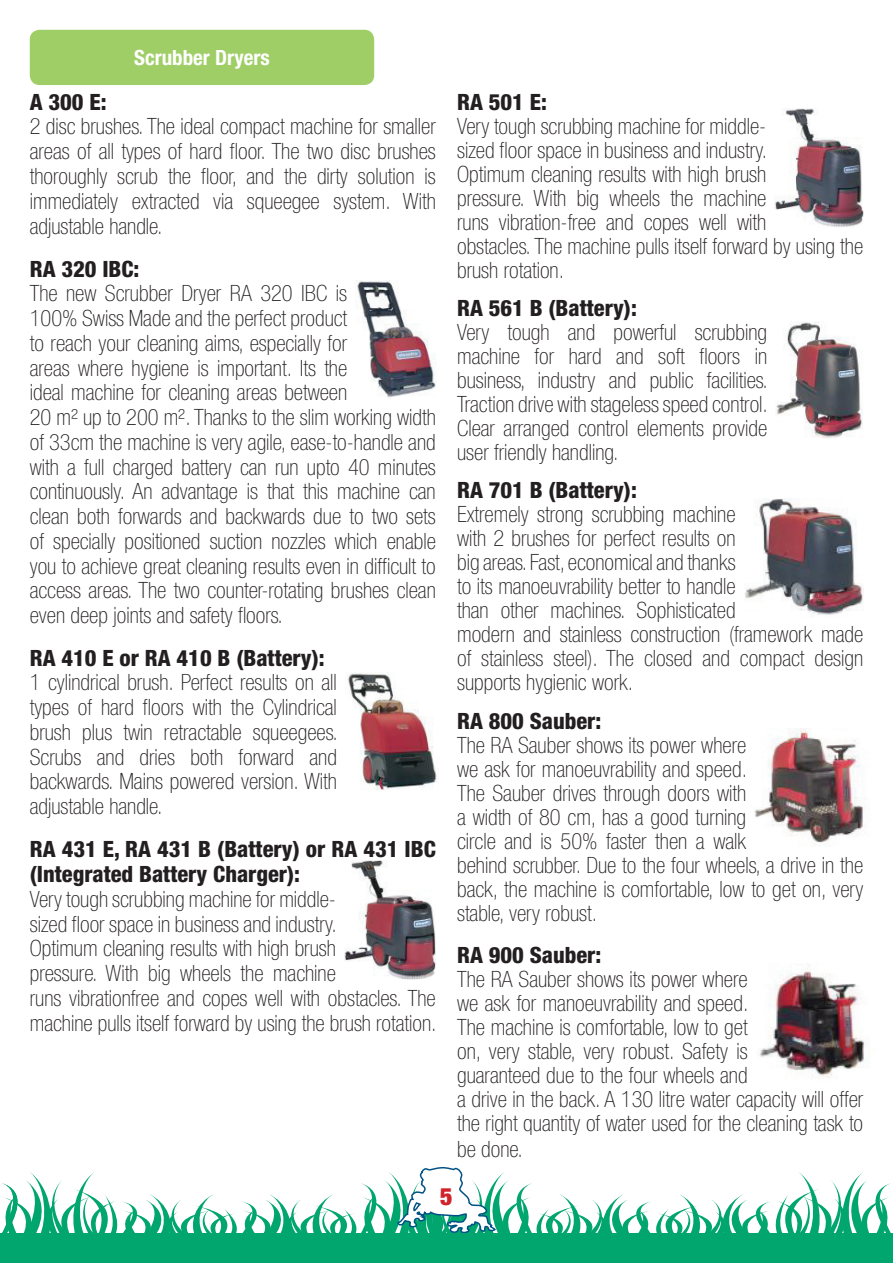
<style>
.page{position:relative;width:893px;height:1263px;background:#fff}
.page>*{position:absolute;margin:0;border:0;box-sizing:border-box;transform-origin:0 0}
.t1{font:900 condensed 24px "Helvetica Neue LT Std";color:#d1232a}
.t2{font:100 condensed 22.5px/24px "Helvetica Neue LT Std";color:#231f20}
.t3{font:800 condensed 22.5px/25.5px "Helvetica Neue LT Std";color:#231f20}
.t4{font:700 condensed 21px "Helvetica Neue LT Std";color:#fff}
</style>
<div class="page">
<svg style="left:2px;top:1167px;width:889px;height:66px"></svg>
<div style="left:0;top:1233px;width:893px;height:30px;background:#00a66e"></div>
<div style="left:30px;top:30px;width:344px;height:55px;background:#9fce66;border-radius:10px"></div>
<img style="left:357px;top:281px;width:79px;height:117px">
<img style="left:348px;top:673px;width:91px;height:117px">
<img style="left:344px;top:861px;width:92px;height:119px">
<img style="left:775px;top:109px;width:88px;height:118px">
<img style="left:776px;top:322px;width:87px;height:116px">
<img style="left:745px;top:498px;width:118px;height:117px">
<img style="left:755px;top:728px;width:110px;height:115px">
<img style="left:759px;top:963px;width:106px;height:115px">
<p class="t4" style="left:134px;top:45px;width:137px">Scrubber Dryers</p>
<p class="t3" style="left:30px;top:88px;width:78px">A 300 E:</p>
<p class="t2" style="left:30px;top:114px;width:408px;line-height:24.9px;text-align:justify">2 disc brushes. The ideal compact machine for smaller areas of all types of hard floor. The two disc brushes thoroughly scrub the floor, and the dirty solution is immediately extracted via squeegee system. With adjustable handle.</p>
<p class="t3" style="left:30px;top:255px;width:111px">RA 320 IBC:</p>
<p class="t2" style="left:30px;top:281px;width:408px;line-height:24.8px">The new Scrubber Dryer RA 320 IBC is<br>100% Swiss Made and the perfect product<br>to reach your cleaning aims, especially for<br>areas where hygiene is important. Its the<br>ideal machine for cleaning areas between<br>20 m² up to 200 m². Thanks to the slim working width of 33cm the machine is very agile, ease-to-handle and with a full charged battery can run upto 40 minutes continuously. An advantage is that this machine can clean both forwards and backwards due to two sets of specially positioned suction nozzles which enable you to achieve great cleaning results even in difficult to access areas. The two counter-rotating brushes clean even deep joints and safety floors.</p>
<p class="t3" style="left:30px;top:644px;width:296px">RA 410 E or RA 410 B (Battery):</p>
<p class="t2" style="left:30px;top:670px;width:309px;line-height:24.8px;text-align:justify">1 cylindrical brush. Perfect results on all types of hard floors with the Cylindrical brush plus twin retractable squeegees.<br>Scrubs and dries both forward and backwards. Mains powered version. With adjustable handle.</p>
<p class="t3" style="left:30px;top:835px;width:408px">RA 431 E, RA 431 B (Battery) or RA 431 IBC (Integrated Battery Charger):</p>
<p class="t2" style="left:30px;top:886px;width:408px;line-height:24.8px">Very tough scrubbing machine for middle-<br>sized floor space in business and industry.<br>Optimum cleaning results with high brush<br>pressure. With big wheels the machine<br>runs vibrationfree and copes well with obstacles. The machine pulls itself forward by using the brush rotation.</p>
<p class="t3" style="left:457px;top:88px;width:91px">RA 501 E:</p>
<p class="t2" style="left:457px;top:114px;width:408px">Very tough scrubbing machine for middle-<br>sized floor space in business and industry.<br>Optimum cleaning results with high brush<br>pressure. With big wheels the machine<br>runs vibration-free and copes well with<br>obstacles. The machine pulls itself forward by using the brush rotation.</p>
<p class="t3" style="left:457px;top:295px;width:181px">RA 561 B (Battery):</p>
<p class="t2" style="left:457px;top:320px;width:312px;text-align:justify">Very tough and powerful scrubbing machine for hard and soft floors in business, industry and public facilities.<br>Traction drive with stageless speed control.<br>Clear arranged control elements provide user friendly handling.</p>
<p class="t3" style="left:457px;top:477px;width:181px">RA 701 B (Battery):</p>
<p class="t2" style="left:457px;top:502px;width:408px">Extremely strong scrubbing machine<br>with 2 brushes for perfect results on<br>big areas. Fast, economical and thanks<br>to its manoeuvrability better to handle<br>than other machines. Sophisticated<br>modern and stainless construction (framework made of stainless steel). The closed and compact design supports hygienic work.</p>
<p class="t3" style="left:457px;top:707px;width:146px">RA 800 Sauber:</p>
<p class="t2" style="left:457px;top:732px;width:408px">The RA Sauber shows its power where<br>we ask for manoeuvrability and speed.<br>The Sauber drives through doors with<br>a width of 80 cm, has a good turning<br>circle and is 50% faster then a walk<br>behind scrubber. Due to the four wheels, a drive in the back, the machine is comfortable, low to get on, very stable, very robust.</p>
<p class="t3" style="left:457px;top:942px;width:146px">RA 900 Sauber:</p>
<p class="t2" style="left:457px;top:967px;width:408px">The RA Sauber shows its power where<br>we ask for manoeuvrability and speed.<br>The machine is comfortable, low to get<br>on, very stable, very robust. Safety is<br>guaranteed due to the four wheels and<br>a drive in the back. A 130 litre water capacity will offer the right quantity of water used for the cleaning task to be done.</p>
<p class="t1" style="left:440px;top:1182px;width:14px">45</p>
</div>
